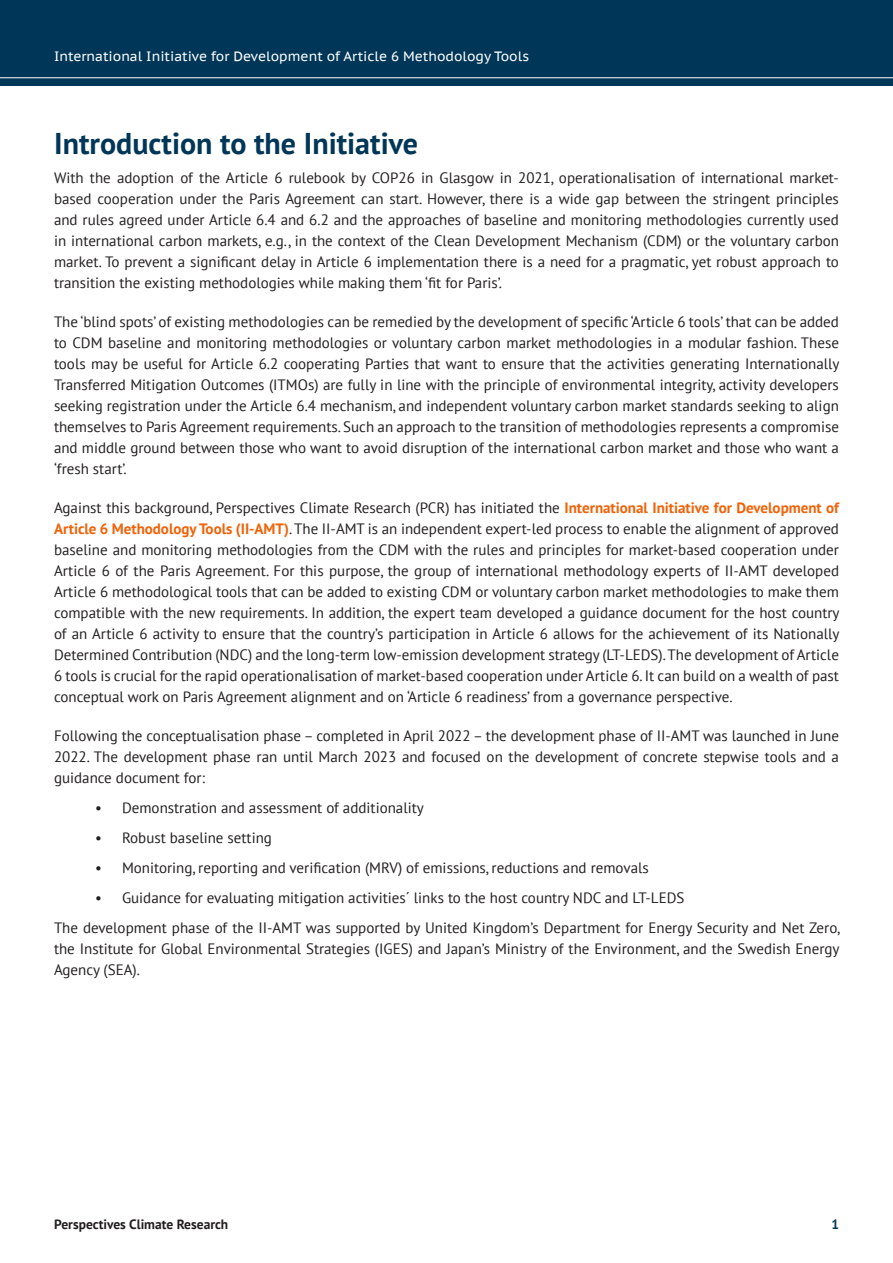
<style>
.page{position:relative;width:893px;height:1263px;background:#fff}
.page>*{position:absolute;margin:0;border:0;box-sizing:border-box;transform-origin:0 0}
.Chapter_title_Layer{font:700 30px "PT Sans";color:#003657}
.t1{font:15px/21px "PT Sans";color:#231f20;text-align:justify}
.t2{font:13.5px "PT Sans Caption";color:#fff}
.t3{font:700 13.5px "PT Sans";color:#231f20}
.t4{font:700 13.5px "PT Sans";color:#003657}
.s1{font-weight:700;color:#f06207}
</style>
<div class="page">
<div style="left:0;top:0;width:893px;height:85px;background:#003657"></div>
<hr style="left:0;top:77px;width:893px;height:1px;background:#fff">
<p class="t2" style="left:54px;top:48px;width:477px">International Initiative for Development of Article 6 Methodology Tools</p>
<p class="Chapter_title_Layer" style="left:54px;top:124px;width:365px">Introduction to the Initiative</p>
<p class="t1" style="left:54px;top:166px;width:786px">With the adoption of the Article 6 rulebook by COP26 in Glasgow in 2021, operationalisation of international market&shy;based cooperation under the Paris Agreement can start. However, there is a wide gap between the stringent principles and rules agreed under Article 6.4 and 6.2 and the approaches of baseline and monitoring methodologies currently used in international carbon markets, e.g., in the context of the Clean Development Mechanism (CDM) or the voluntary carbon market. To prevent a significant delay in Article 6 implementation there is a need for a pragmatic, yet robust approach to transition the existing methodologies while making them ‘fit for Paris’.</p>
<p class="t1" style="left:54px;top:310px;width:787px">The ‘blind spots’ of existing methodologies can be remedied by the development of specific ‘Article 6 tools’ that can be added to CDM baseline and monitoring methodologies or voluntary carbon market methodologies in a modular fashion. These tools may be useful for Article 6.2 cooperating Parties that want to ensure that the activities generating Internationally Transferred Mitigation Outcomes (ITMOs) are fully in line with the principle of environmental integrity, activity developers seeking registration under the Article 6.4 mechanism, and independent voluntary carbon market standards seeking to align themselves to Paris Agreement requirements. Such an approach to the transition of methodologies represents a compromise and middle ground between those who want to avoid disruption of the international carbon market and those who want a ‘fresh start’.</p>
<p class="t1" style="left:54px;top:496px;width:787px">Against this background, Perspectives Climate Research (PCR) has initiated the <span class="s1">International Initiative for Development of Article 6 Methodology Tools (II-AMT)</span>. The II-AMT is an independent expert-led process to enable the alignment of approved baseline and monitoring methodologies from the CDM with the rules and principles for market-based cooperation under Article 6 of the Paris Agreement. For this purpose, the group of international methodology experts of II-AMT developed Article 6 methodological tools that can be added to existing CDM or voluntary carbon market methodologies to make them compatible with the new requirements. In addition, the expert team developed a guidance document for the host country of an Article 6 activity to ensure that the country’s participation in Article 6 allows for the achievement of its Nationally Determined Contribution (NDC) and the long-term low-emission development strategy (LT-LEDS). The development of Article 6 tools is crucial for the rapid operationalisation of market-based cooperation under Article 6. It can build on a wealth of past conceptual work on Paris Agreement alignment and on ‘Article 6 readiness’ from a governance perspective.</p>
<p class="t1" style="left:54px;top:724px;width:787px">Following the conceptualisation phase – completed in April 2022 – the development phase of II-AMT was launched in June 2022. The development phase ran until March 2023 and focused on the development of concrete stepwise tools and a guidance document for:</p>
<p class="t1" style="left:95px;top:796px;width:330px">• Demonstration and assessment of additionality</p>
<p class="t1" style="left:95px;top:826px;width:178px">• Robust baseline setting</p>
<p class="t1" style="left:95px;top:856px;width:555px">• Monitoring, reporting and verification (MRV) of emissions, reductions and removals</p>
<p class="t1" style="left:95px;top:886px;width:591px">• Guidance for evaluating mitigation activities´ links to the host country NDC and LT-LEDS</p>
<p class="t1" style="left:54px;top:916px;width:788px">The development phase of the II-AMT was supported by United Kingdom’s Department for Energy Security and Net Zero, the Institute for Global Environmental Strategies (IGES) and Japan’s Ministry of the Environment, and the Swedish Energy Agency (SEA).</p>
<p class="t3" style="left:54px;top:1215px;width:176px">Perspectives Climate Research</p>
<p class="t4" style="left:831px;top:1215px;width:9px">1</p>
</div>
